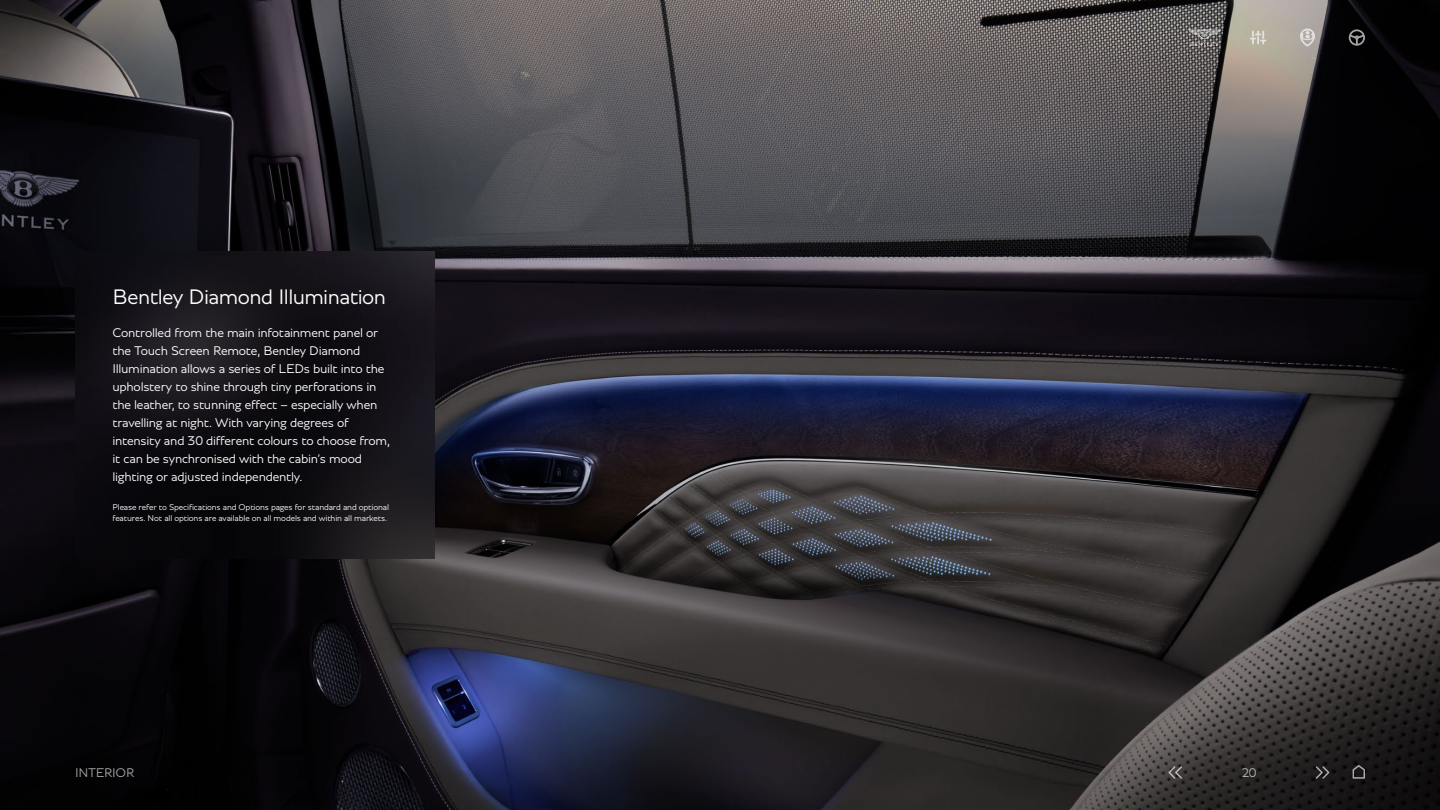
<style>
.page{position:relative;width:1440px;height:810px;background:#fff}
.page>*{position:absolute;margin:0;border:0;box-sizing:border-box;transform-origin:0 0}
.t1{font:300 22.5px "Bentley";letter-spacing:-.03em;color:#fff}
.t2{font:300 13.5px/18px "Bentley";letter-spacing:-.02em;color:#fff}
.t3{font:300 9px/10.8px "Bentley";letter-spacing:-.02em;color:#fff}
</style>
<div class="page">
<img style="left:0;top:0;width:1440px;height:810px">
<img style="left:75px;top:252px;width:360px;height:306px">
<svg style="left:1250px;top:31px;width:16px;height:13px"></svg>
<svg style="left:1349px;top:29px;width:16px;height:17px"></svg>
<svg style="left:1300px;top:29px;width:15px;height:18px"></svg>
<svg style="left:1188px;top:29px;width:33px;height:17px"></svg>
<svg style="left:1316px;top:766px;width:13px;height:13px"></svg>
<svg style="left:1168px;top:766px;width:14px;height:13px"></svg>
<svg style="left:1353px;top:765px;width:12px;height:14px"></svg>
<h1 class="t1" style="left:112px;top:281px;width:275px">Bentley Diamond Illumination</h1>
<p class="t2" style="left:112px;top:324px;width:279px">Controlled from the main infotainment panel or the Touch Screen Remote, Bentley Diamond Illumination allows a series of LEDs built into the upholstery to shine through tiny perforations in the leather, to stunning effect – especially when travelling at night. With varying degrees of intensity and 30 different colours to choose from, it can be synchronised with the cabin’s mood lighting or adjusted independently.</p>
<p class="t3" style="left:112px;top:501px;width:278px">Please refer to Specifications and Options pages for standard and optional features. Not all options are available on all models and within all markets.</p>
<p class="t2" style="left:75px;top:764px;width:61px">INTERIOR</p>
<p class="t2" style="left:1241px;top:764px;width:17px">20</p>
</div>
